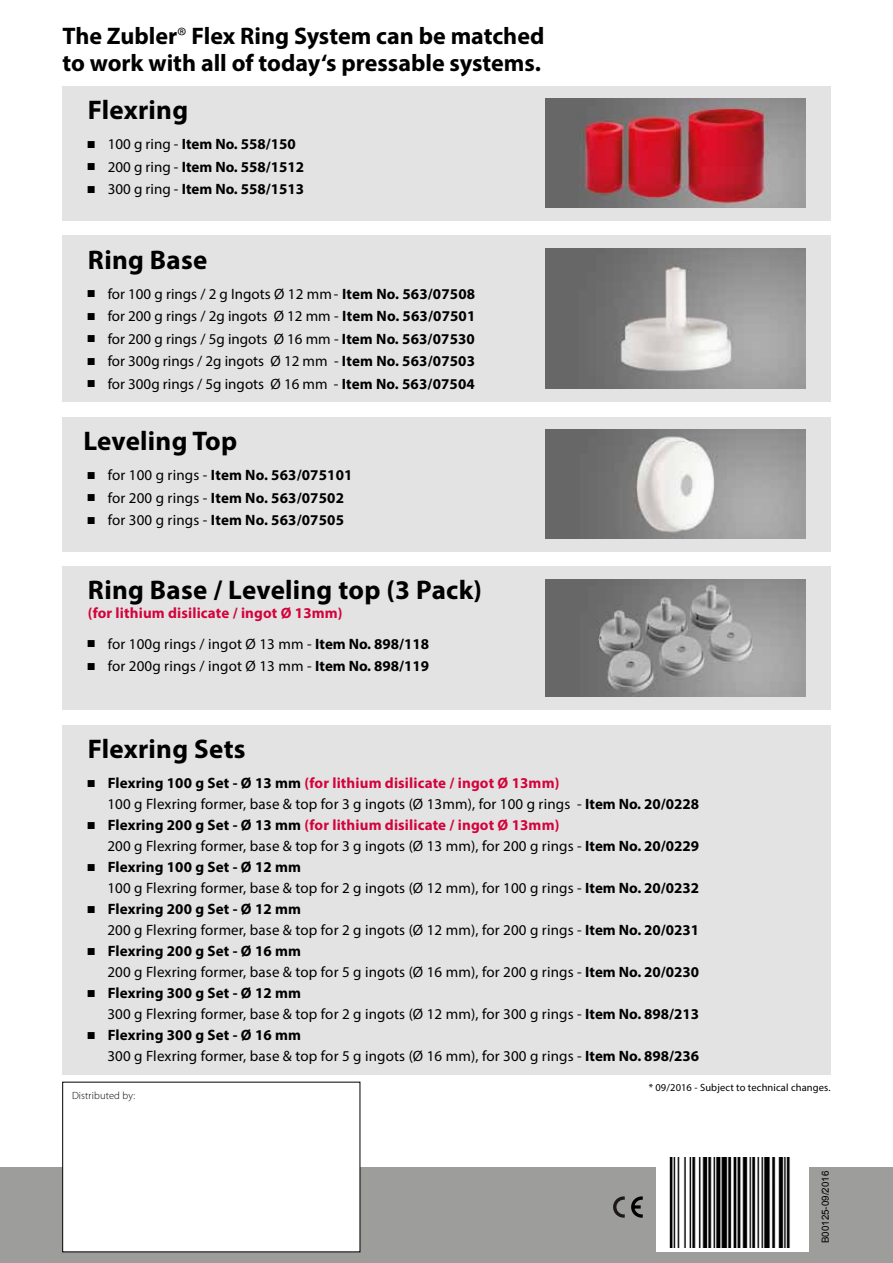
<style>
.page{position:relative;width:893px;height:1263px;background:#fff}
.page>*{position:absolute;margin:0;border:0;box-sizing:border-box;transform-origin:0 0}
.t1{font:700 27px "Myriad Pro";letter-spacing:.01em;color:#000}
.t2{font:700 24px/27px "Myriad Pro";color:#000}
.t3{font:15px/21px "Myriad Pro";letter-spacing:.01em;color:#000}
.t4{font:700 15px "Myriad Pro";letter-spacing:.005em;color:#000}
.t5{font:700 15px "Myriad Pro";letter-spacing:.01em;color:#d3033b}
.t6{font:10.5px "Myriad Pro";letter-spacing:.01em;color:#000}
.t7{font:300 10.5px "Myriad Pro";letter-spacing:.01em;color:#000}
.t8{font:9.75px "Arial";color:#000}
.s1{font-weight:300}
.s2{font-family:"Arial Narrow";font-weight:400}
.s3{font-weight:400}
.s4{font-family:"Arial Narrow"}
.s5{font-weight:700}
.s6{font-weight:700;color:#d3033b}
</style>
<div class="page">
<div style="left:62px;top:86px;width:768px;height:134px;background:#e3e3e3"></div>
<img style="left:545px;top:99px;width:260px;height:108px">
<div style="left:62px;top:236px;width:768px;height:166px;background:#e3e3e3"></div>
<img style="left:545px;top:248px;width:260px;height:141px">
<div style="left:62px;top:417px;width:768px;height:134px;background:#e3e3e3"></div>
<img style="left:545px;top:430px;width:260px;height:108px">
<div style="left:62px;top:725px;width:768px;height:349px;background:#e3e3e3"></div>
<div style="left:62px;top:566px;width:768px;height:143px;background:#e3e3e3"></div>
<img style="left:545px;top:579px;width:260px;height:118px">
<div style="left:0;top:1167px;width:893px;height:96px;background:#9d9d9c"></div>
<div style="left:656px;top:1152px;width:152px;height:100px;background:#fff"></div>
<img style="left:669px;top:1157px;width:121px;height:90px">
<svg style="left:613px;top:1196px;width:12px;height:22px"></svg>
<svg style="left:631px;top:1196px;width:12px;height:22px"></svg>
<div style="left:62px;top:1082px;width:298px;height:170px;background:#fff"></div>
<h2 class="t2" style="left:62px;top:21px;width:483px">The Zubler<span class="s1">®</span> Flex Ring System can be matched to work with all of today‘s pressable systems.</h2>
<h1 class="t1" style="left:88px;top:92px;width:102px">Flexring</h1>
<p class="t4" style="left:88px;top:135px;width:209px"><span class="s2">■</span> <span class="s3">100 g ring -</span> Item No. 558/150</p>
<p class="t4" style="left:88px;top:157px;width:218px"><span class="s2">■</span> <span class="s3">200 g ring -</span> Item No. 558/1512</p>
<p class="t4" style="left:88px;top:180px;width:218px"><span class="s2">■</span> <span class="s3">300 g ring -</span> Item No. 558/1513</p>
<h1 class="t1" style="left:88px;top:242px;width:121px">Ring Base</h1>
<p class="t3" style="left:88px;top:283px;width:389px"><span class="s4">■</span> for 100 g rings / 2 g Ingots Ø 12 mm - <span class="s5">Item No. 563/07508</span></p>
<p class="t3" style="left:88px;top:306px;width:389px"><span class="s4">■</span> for 200 g rings / 2g ingots Ø 12 mm - <span class="s5">Item No. 563/07501</span></p>
<p class="t3" style="left:88px;top:328px;width:389px"><span class="s4">■</span> for 200 g rings / 5g ingots Ø 16 mm - <span class="s5">Item No. 563/07530</span></p>
<p class="t3" style="left:88px;top:351px;width:389px"><span class="s4">■</span> for 300g rings / 2g ingots Ø 12 mm - <span class="s5">Item No. 563/07503</span></p>
<p class="t3" style="left:88px;top:373px;width:389px"><span class="s4">■</span> for 300g rings / 5g ingots Ø 16 mm - <span class="s5">Item No. 563/07504</span></p>
<h1 class="t1" style="left:83px;top:423px;width:155px">Leveling Top</h1>
<p class="t4" style="left:88px;top:465px;width:266px"><span class="s2">■</span> <span class="s3">for 100 g rings -</span> Item No. 563/075101</p>
<p class="t4" style="left:88px;top:488px;width:258px"><span class="s2">■</span> <span class="s3">for 200 g rings -</span> Item No. 563/07502</p>
<p class="t4" style="left:88px;top:510px;width:258px"><span class="s2">■</span> <span class="s3">for 300 g rings -</span> Item No. 563/07505</p>
<h1 class="t1" style="left:88px;top:573px;width:396px">Ring Base / Leveling top (3 Pack)</h1>
<p class="t5" style="left:88px;top:603px;width:256px">(for lithium disilicate / ingot Ø 13mm)</p>
<p class="t3" style="left:88px;top:633px;width:343px"><span class="s4">■</span> for 100g rings / ingot Ø 13 mm - <span class="s5">Item No. 898/118</span></p>
<p class="t3" style="left:88px;top:656px;width:343px"><span class="s4">■</span> for 200g rings / ingot Ø 13 mm - <span class="s5">Item No. 898/119</span></p>
<h1 class="t1" style="left:88px;top:731px;width:159px">Flexring Sets</h1>
<p class="t3" style="left:107px;top:772px;width:593px;text-indent:-20px"><span class="s4">■</span> <span class="s5">Flexring 100 g Set - Ø 13 mm</span> <span class="s6">(for lithium disilicate / ingot Ø 13mm)<br></span>100 g Flexring former, base &amp; top for 3 g ingots (Ø 13mm), for 100 g rings - <span class="s5">Item No. 20/0228</span></p>
<p class="t3" style="left:107px;top:814px;width:593px;text-indent:-20px"><span class="s4">■</span> <span class="s5">Flexring 200 g Set - Ø 13 mm</span> <span class="s6">(for lithium disilicate / ingot Ø 13mm)<br></span>200 g Flexring former, base &amp; top for 3 g ingots (Ø 13 mm), for 200 g rings - <span class="s5">Item No. 20/0229</span></p>
<p class="t3" style="left:107px;top:856px;width:593px;text-indent:-20px"><span class="s4">■</span> <span class="s5">Flexring 100 g Set - Ø 12 mm<br></span>100 g Flexring former, base &amp; top for 2 g ingots (Ø 12 mm), for 100 g rings - <span class="s5">Item No. 20/0232</span></p>
<p class="t3" style="left:107px;top:898px;width:593px;text-indent:-20px"><span class="s4">■</span> <span class="s5">Flexring 200 g Set - Ø 12 mm<br></span>200 g Flexring former, base &amp; top for 2 g ingots (Ø 12 mm), for 200 g rings - <span class="s5">Item No. 20/0231</span></p>
<p class="t3" style="left:107px;top:940px;width:593px;text-indent:-20px"><span class="s4">■</span> <span class="s5">Flexring 200 g Set - Ø 16 mm<br></span>200 g Flexring former, base &amp; top for 5 g ingots (Ø 16 mm), for 200 g rings - <span class="s5">Item No. 20/0230</span></p>
<p class="t3" style="left:107px;top:982px;width:593px;text-indent:-20px"><span class="s4">■</span> <span class="s5">Flexring 300 g Set - Ø 12 mm<br></span>300 g Flexring former, base &amp; top for 2 g ingots (Ø 12 mm), for 300 g rings - <span class="s5">Item No. 898/213</span></p>
<p class="t3" style="left:107px;top:1024px;width:593px;text-indent:-20px"><span class="s4">■</span> <span class="s5">Flexring 300 g Set - Ø 16 mm<br></span>300 g Flexring former, base &amp; top for 5 g ingots (Ø 16 mm), for 300 g rings - <span class="s5">Item No. 898/236</span></p>
<p class="t7" style="left:72px;top:1090px;width:65px">Distributed by:</p>
<p class="t6" style="left:649px;top:1080px;width:183px">* 09/2016 - Subject to technical changes.</p>
<p class="t8" style="left:819px;top:1243px;width:74px;rotate:-90deg">B00125-09/2016</p>
</div>
